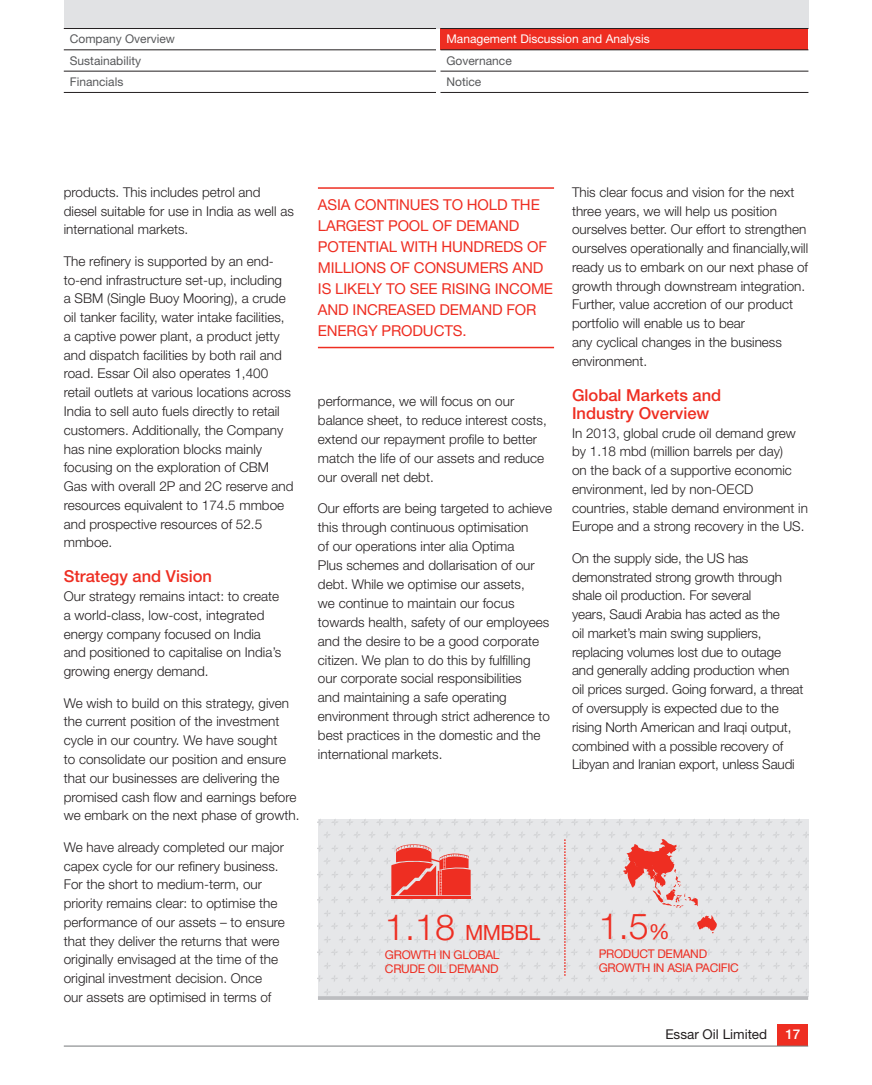
<style>
.page{position:relative;width:872px;height:1085px;background:#fff}
.page>*{position:absolute;margin:0;border:0;box-sizing:border-box;transform-origin:0 0}
.CURRENT_YEAR_COPY{font:300 36px "Helvetica Neue LT Std";color:#ee2e22}
.CURRENT_YEAR_COPY-2{font:21px "Helvetica Neue LT Std";letter-spacing:-.025em;color:#ee2e22}
.Head_1{font:500 16.5px/18px "Helvetica Neue LT Std";color:#ee2e22}
.Blurb{font:15px/21px "Helvetica Neue LT Std";letter-spacing:-.01em;color:#ee2e22}
.Body_text{font:300 13.5px/18.8px "Helvetica Neue LT Std";color:#231f20}
.t1{font:13.5px "Helvetica Neue LT Std";color:#231f20}
.t2{font:500 13.5px "Helvetica Neue LT Std";color:#fff}
.CURRENT_YEAR_COPY-3{font:12px/14.4px "Helvetica Neue LT Std";letter-spacing:-.025em;color:#ee2e22}
.t3{font:12px "Helvetica Neue LT Std";color:#57585a}
.t4{font:12px "Helvetica Neue LT Std";color:#fff}
.s1{font-weight:300;font-size:36px}
.s2{font-weight:400;font-size:21px}
</style>
<div class="page">
<div style="left:777px;top:1024px;width:31px;height:21px;background:#ee2e22"></div>
<hr style="left:64px;top:1045px;width:744px;height:1px;background:#76787b">
<div style="left:64px;top:0;width:744px;height:28px;background:#e1e2e4"></div>
<div style="left:440px;top:28px;width:368px;height:22px;background:#ee2e22"></div>
<hr style="left:64px;top:71px;width:372px;height:1px;background:#231f20">
<hr style="left:64px;top:92px;width:372px;height:1px;background:#231f20">
<hr style="left:440px;top:92px;width:368px;height:1px;background:#231f20">
<hr style="left:64px;top:28px;width:372px;height:1px;background:#231f20">
<hr style="left:64px;top:50px;width:372px;height:1px;background:#231f20">
<hr style="left:440px;top:71px;width:368px;height:1px;background:#231f20">
<hr style="left:440px;top:28px;width:368px;height:1px;background:#231f20">
<hr style="left:440px;top:50px;width:368px;height:1px;background:#231f20">
<svg style="left:318px;top:819px;width:304px;height:177px;fill:#e6e7e9"></svg>
<hr style="left:318px;top:996px;width:490px;height:3px;background:#bcbdc0">
<svg style="left:564px;top:839px;width:1px;height:136px"></svg>
<svg style="left:391px;top:844px;width:79px;height:51px"></svg>
<hr style="left:391px;top:896px;width:79px;height:2px;background:#ee2e22">
<hr style="left:318px;top:187px;width:236px;height:2px;background:#ee2e22">
<hr style="left:318px;top:347px;width:236px;height:1px;background:#ee2e22">
<svg style="left:622px;top:819px;width:186px;height:177px"></svg>
<p class="t3" style="left:70px;top:32px;width:107px">Company Overview</p>
<p class="t4" style="left:446px;top:32px;width:205px">Management Discussion and Analysis</p>
<p class="t3" style="left:70px;top:53px;width:73px">Sustainability</p>
<p class="t3" style="left:446px;top:53px;width:67px">Governance</p>
<p class="t3" style="left:70px;top:75px;width:55px">Financials</p>
<p class="t3" style="left:446px;top:75px;width:36px">Notice</p>
<p class="Body_text" style="left:64px;top:182px;width:232px">products. This includes petrol and diesel suitable for use in India as well as international markets.</p>
<p class="Body_text" style="left:64px;top:251px;width:231px">The refinery is supported by an end&shy;to-end infrastructure set-up, including<br>a SBM (Single Buoy Mooring), a crude oil tanker facility, water intake facilities, a captive power plant, a product jetty and dispatch facilities by both rail and road. Essar Oil also operates 1,400 retail outlets at various locations across India to sell auto fuels directly to retail customers. Additionally, the Company has nine exploration blocks mainly focusing on the exploration of CBM Gas with overall 2P and 2C reserve and resources equivalent to 174.5 mmboe and prospective resources of 52.5 mmboe.</p>
<p class="Head_1" style="left:64px;top:567px;width:150px">Strategy and Vision</p>
<p class="Body_text" style="left:64px;top:586px;width:219px">Our strategy remains intact: to create a world-class, low-cost, integrated energy company focused on India and positioned to capitalise on India’s growing energy demand.</p>
<p class="Body_text" style="left:64px;top:693px;width:237px">We wish to build on this strategy, given the current position of the investment cycle in our country. We have sought<br>to consolidate our position and ensure that our businesses are delivering the promised cash flow and earnings before we embark on the next phase of growth.</p>
<p class="Body_text" style="left:64px;top:837px;width:223px">We have already completed our major capex cycle for our refinery business.<br>For the short to medium-term, our priority remains clear: to optimise the performance of our assets – to ensure that they deliver the returns that were originally envisaged at the time of the original investment decision. Once<br>our assets are optimised in terms of</p>
<p class="Blurb" style="left:318px;top:194px;width:237px">ASIA CONTINUES TO HOLD THE<br>LARGEST POOL OF DEMAND<br>POTENTIAL WITH HUNDREDS OF<br>MILLIONS OF CONSUMERS AND<br>IS LIKELY TO SEE RISING INCOME<br>AND INCREASED DEMAND FOR<br>ENERGY PRODUCTS.</p>
<p class="Body_text" style="left:318px;top:391px;width:230px">performance, we will focus on our balance sheet, to reduce interest costs, extend our repayment profile to better match the life of our assets and reduce our overall net debt.</p>
<p class="Body_text" style="left:318px;top:498px;width:236px">Our efforts are being targeted to achieve this through continuous optimisation<br>of our operations inter alia Optima<br>Plus schemes and dollarisation of our debt. While we optimise our assets,<br>we continue to maintain our focus towards health, safety of our employees and the desire to be a good corporate citizen. We plan to do this by fulfilling our corporate social responsibilities<br>and maintaining a safe operating environment through strict adherence to best practices in the domestic and the international markets.</p>
<p class="Body_text" style="left:572px;top:182px;width:238px">This clear focus and vision for the next three years, we will help us position ourselves better. Our effort to strengthen ourselves operationally and financially,will ready us to embark on our next phase of growth through downstream integration.<br>Further, value accretion of our product portfolio will enable us to bear<br>any cyclical changes in the business environment.</p>
<p class="Head_1" style="left:572px;top:385px;width:151px">Global Markets and<br>Industry Overview</p>
<p class="Body_text" style="left:572px;top:423px;width:237px">In 2013, global crude oil demand grew by 1.18 mbd (million barrels per day)<br>on the back of a supportive economic environment, led by non-OECD countries, stable demand environment in Europe and a strong recovery in the US.</p>
<p class="Body_text" style="left:572px;top:548px;width:233px">On the supply side, the US has demonstrated strong growth through shale oil production. For several<br>years, Saudi Arabia has acted as the<br>oil market’s main swing suppliers, replacing volumes lost due to outage and generally adding production when oil prices surged. Going forward, a threat of oversupply is expected due to the rising North American and Iraqi output, combined with a possible recovery of Libyan and Iranian export, unless Saudi</p>
<p class="CURRENT_YEAR_COPY-2" style="left:385px;top:919px;width:156px"><span class="s1">1.18</span> MMBBL</p>
<p class="CURRENT_YEAR_COPY-3" style="left:385px;top:946px;width:116px">GROWTH IN GLOBAL<br>CRUDE OIL DEMAND</p>
<p class="CURRENT_YEAR_COPY" style="left:599px;top:904px;width:73px">1.5<span class="s2">%</span></p>
<p class="CURRENT_YEAR_COPY-3" style="left:599px;top:945px;width:142px">PRODUCT DEMAND<br>GROWTH IN ASIA PACIFIC</p>
<p class="t1" style="left:665px;top:1026px;width:103px">Essar Oil Limited</p>
<p class="t2" style="left:785px;top:1026px;width:17px">17</p>
</div>
